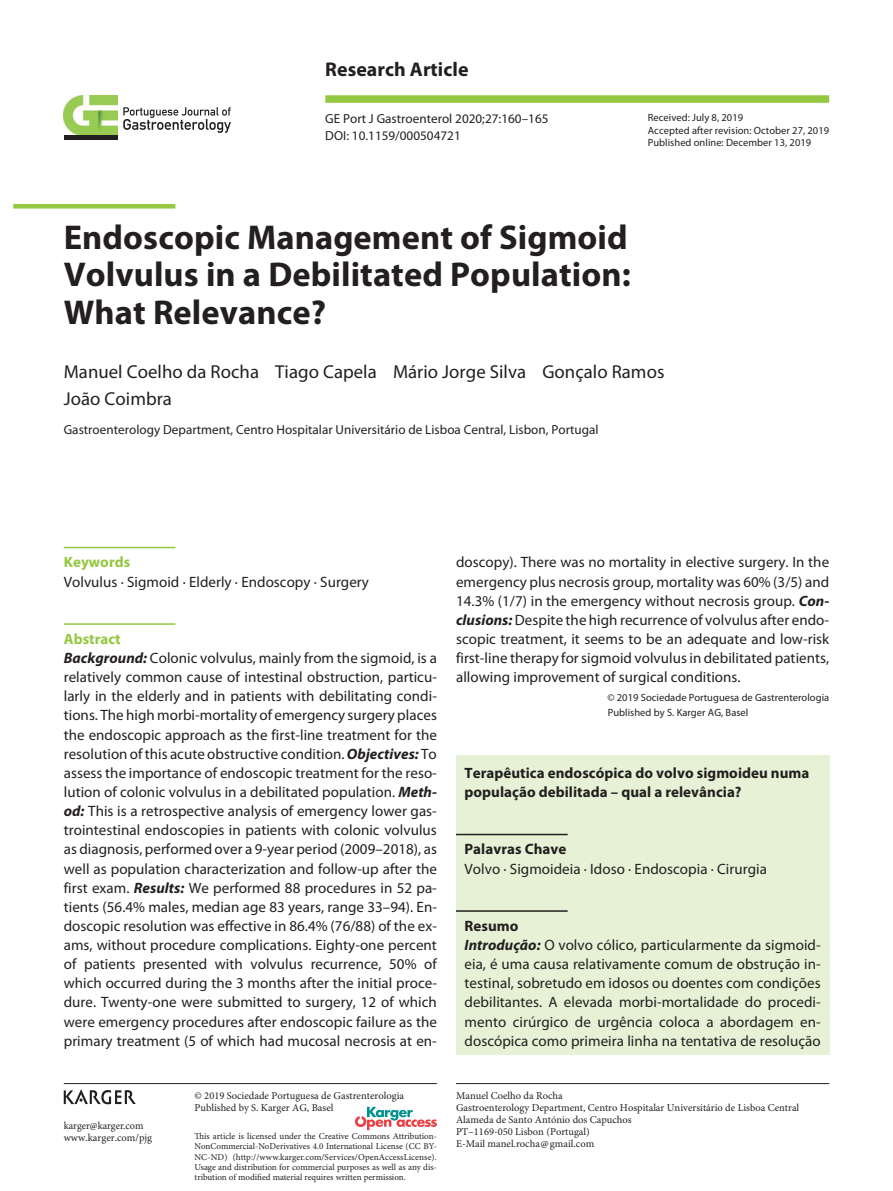
<style>
.page{position:relative;width:893px;height:1191px;background:#fff}
.page>*{position:absolute;margin:0;border:0;box-sizing:border-box;transform-origin:0 0}
.t1{font:700 34.5px/37.5px "Myriad Pro";letter-spacing:.005em;color:#231f20;text-align:justify}
.t2{font:700 19.8px "Myriad Pro";letter-spacing:.005em;color:#231f20}
.t3{font:18.75px/27px "Myriad Pro";letter-spacing:.005em;color:#231f20}
.t4{font:15px/19px "Myriad Pro";letter-spacing:.005em;color:#231f20}
.t5{font:700 15px/19.2px "Myriad Pro";letter-spacing:.005em;color:#231f20}
.t6{font:700 15px "Myriad Pro";letter-spacing:.005em;color:#93c840}
.t7{font:13.2px "Myriad Pro";letter-spacing:.005em;color:#231f20}
.t8{font:10.5px/12px "Minion Pro";color:#231f20}
.t9{font:10.5px/12.8px "Myriad Pro";letter-spacing:.005em;color:#231f20}
.t10{font:9px/10.2px "Minion Pro";color:#231f20;text-align:justify}
.s1{font-weight:700;color:#93c840}
.s2{font-weight:700;font-style:italic}
.s3{font-weight:700}
</style>
<div class="page">
<hr style="left:64px;top:1083px;width:373px;height:1px;background:#231f20">
<div style="left:325px;top:95px;width:504px;height:8px;background:#93c840"></div>
<hr style="left:456px;top:1083px;width:373px;height:1px;background:#231f20">
<div style="left:456px;top:755px;width:373px;height:299px;background:#e6f1d5"></div>
<hr style="left:13px;top:204px;width:162px;height:4px;background:#93c840">
<svg style="left:123px;top:107px;width:108px;height:26px"></svg>
<img style="left:64px;top:95px;width:54px;height:40px">
<hr style="left:64px;top:135px;width:54px;height:4px;background:#231f20">
<hr style="left:64px;top:547px;width:111px;height:1px;background:#93c840">
<hr style="left:64px;top:623px;width:111px;height:2px;background:#93c840">
<hr style="left:456px;top:833px;width:112px;height:2px;background:#231f20">
<hr style="left:456px;top:910px;width:112px;height:1px;background:#231f20">
<svg style="left:355px;top:1106px;width:82px;height:24px"></svg>
<img style="left:64px;top:1089px;width:71px;height:16px">
<h2 class="t2" style="left:325px;top:58px;width:145px">Research Article</h2>
<p class="t7" style="left:325px;top:111px;width:225px">GE Port J Gastroenterol 2020;27:160–165</p>
<p class="t7" style="left:325px;top:128px;width:137px">DOI: 10.1159/000504721</p>
<p class="t9" style="left:648px;top:111px;width:183px">Received: July 8, 2019<br>Accepted after revision: October 27, 2019<br>Published online: December 13, 2019</p>
<h1 class="t1" style="left:64px;top:219px;width:568px">Endoscopic Management of Sigmoid Volvulus in a Debilitated Population:<br>What Relevance?</h1>
<p class="t3" style="left:64px;top:358px;width:602px">Manuel Coelho da Rocha Tiago Capela Mário Jorge Silva Gonçalo Ramos<br>João Coimbra</p>
<p class="t7" style="left:64px;top:422px;width:536px">Gastroenterology Department, Centro Hospitalar Universitário de Lisboa Central, Lisbon, Portugal</p>
<p class="t6" style="left:64px;top:554px;width:68px">Keywords</p>
<p class="t4" style="left:64px;top:572px;width:307px">Volvulus · Sigmoid · Elderly · Endoscopy · Surgery</p>
<p class="t4" style="left:64px;top:629px;width:375px"><span class="s1">Abstract<br></span><span class="s2">Background:</span> Colonic volvulus, mainly from the sigmoid, is a relatively common cause of intestinal obstruction, particu&shy;larly in the elderly and in patients with debilitating condi&shy;tions. The high morbi-mortality of emergency surgery places the endoscopic approach as the first-line treatment for the resolution of this acute obstructive condition. <span class="s2">Objectives:</span> To assess the importance of endoscopic treatment for the reso&shy;lution of colonic volvulus in a debilitated population. <span class="s2">Meth&shy;od:</span> This is a retrospective analysis of emergency lower gas&shy;trointestinal endoscopies in patients with colonic volvulus as diagnosis, performed over a 9-year period (2009–2018), as well as population characterization and follow-up after the first exam. <span class="s2">Results:</span> We performed 88 procedures in 52 pa&shy;tients (56.4% males, median age 83 years, range 33–94). En&shy;doscopic resolution was effective in 86.4% (76/88) of the ex&shy;ams, without procedure complications. Eighty-one percent of patients presented with volvulus recurrence, 50% of which occurred during the 3 months after the initial proce&shy;dure. Twenty-one were submitted to surgery, 12 of which were emergency procedures after endoscopic failure as the primary treatment (5 of which had mucosal necrosis at en-</p>
<p class="t8" style="left:64px;top:1119px;width:90px;line-height:12.8px">karger@karger.com www.karger.com/pjg</p>
<p class="t8" style="left:195px;top:1089px;width:211px">© 2019 Sociedade Portuguesa de Gastrenterologia<br>Published by S. Karger AG, Basel</p>
<p class="t10" style="left:195px;top:1131px;width:244px">This article is licensed under the Creative Commons Attribution-NonCommercial-NoDerivatives 4.0 International License (CC BY-NC-ND) (http://www.karger.com/Services/OpenAccessLicense).<br>Usage and distribution for commercial purposes as well as any dis&shy;tribution of modified material requires written permission.</p>
<p class="t4" style="left:456px;top:553px;width:375px;text-align:justify">doscopy). There was no mortality in elective surgery. In the emergency plus necrosis group, mortality was 60% (3/5) and 14.3% (1/7) in the emergency without necrosis group. <span class="s2">Con&shy;clusions:</span> Despite the high recurrence of volvulus after endo&shy;scopic treatment, it seems to be an adequate and low-risk first-line therapy for sigmoid volvulus in debilitated patients, allowing improvement of surgical conditions.</p>
<p class="t9" style="left:607px;top:690px;width:223px;line-height:14.7px">© 2019 Sociedade Portuguesa de Gastrenterologia<br>Published by S. Karger AG, Basel</p>
<p class="t5" style="left:465px;top:763px;width:346px">Terapêutica endoscópica do volvo sigmoideu numa população debilitada – qual a relevância?</p>
<p class="t5" style="left:465px;top:840px;width:103px">Palavras Chave</p>
<p class="t4" style="left:465px;top:859px;width:304px">Volvo · Sigmoideia · Idoso · Endoscopia · Cirurgia</p>
<p class="t4" style="left:465px;top:916px;width:358px"><span class="s3">Resumo<br></span><span class="s2">Introdução:</span> O volvo cólico, particularmente da sigmoid&shy;eia, é uma causa relativamente comum de obstrução in&shy;testinal, sobretudo em idosos ou doentes com condições debilitantes. A elevada morbi-mortalidade do procedi&shy;mento cirúrgico de urgência coloca a abordagem en&shy;doscópica como primeira linha na tentativa de resolução</p>
<p class="t8" style="left:456px;top:1089px;width:345px">Manuel Coelho da Rocha<br>Gastroenterology Department, Centro Hospitalar Universitário de Lisboa Central Alameda de Santo António dos Capuchos<br>PT–1169-050 Lisbon (Portugal)<br>E-Mail manel.rocha@gmail.com</p>
</div>
